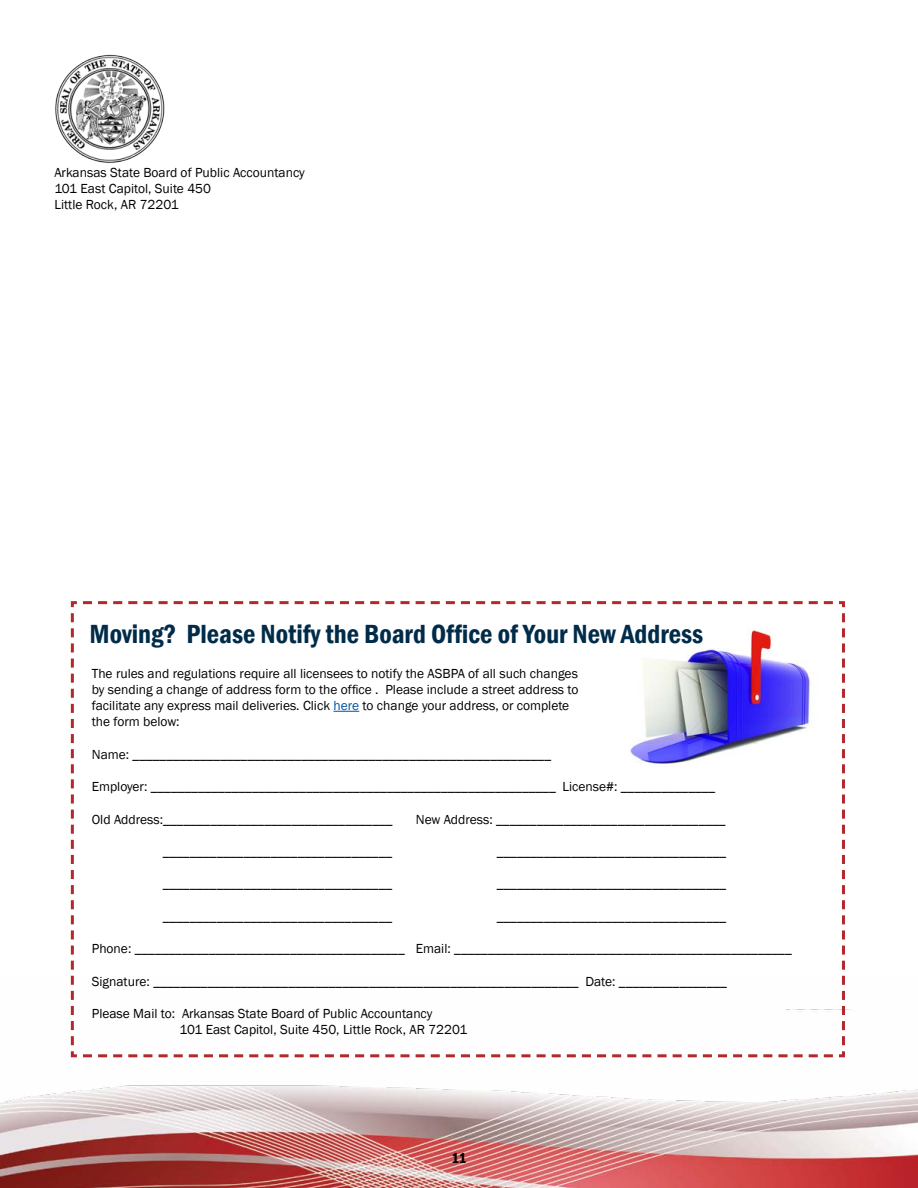
<style>
.page{position:relative;width:918px;height:1188px;background:#fff}
.page>*{position:absolute;margin:0;border:0;box-sizing:border-box;transform-origin:0 0}
.t1{font:600 condensed 27px "Franklin Gothic";color:#002b49}
.t2{font:600 condensed 15px "Franklin Gothic";color:#000}
.t3{font:13.5px/16.2px "Franklin Gothic";color:#000}
.s1{color:#0054a4}
</style>
<div class="page">
<img style="left:0;top:1009px;width:918px;height:179px">
<img style="left:55px;top:54px;width:110px;height:109px">
<svg style="left:69px;top:601px;width:777px;height:458px"></svg>
<svg style="left:333px;top:711px;width:26px;height:1px"></svg>
<p class="t3" style="left:54px;top:165px;width:252px">Arkansas State Board of Public Accountancy<br>101 East Capitol, Suite 450<br>Little Rock, AR 72201</p>
<h1 class="t1" style="left:90px;top:616px;width:615px">Moving? Please Notify the Board Office of Your New Address</h1>
<p class="t3" style="left:92px;top:666px;width:488px">The rules and regulations require all licensees to notify the ASBPA of all such changes by sending a change of address form to the office . Please include a street address to facilitate any express mail deliveries. Click <span class="s1">here</span> to change your address, or complete the form below:</p>
<p class="t3" style="left:92px;top:747px;width:461px">Name: ______________________________________________________________</p>
<p class="t3" style="left:92px;top:779px;width:625px">Employer: ____________________________________________________________ License#: ______________</p>
<p class="t3" style="left:92px;top:811px;width:302px">Old Address:__________________________________</p>
<p class="t3" style="left:416px;top:811px;width:311px">New Address: __________________________________</p>
<p class="t3" style="left:163px;top:844px;width:231px">__________________________________</p>
<p class="t3" style="left:497px;top:844px;width:231px">__________________________________</p>
<p class="t3" style="left:163px;top:876px;width:231px">__________________________________</p>
<p class="t3" style="left:497px;top:876px;width:231px">__________________________________</p>
<p class="t3" style="left:163px;top:909px;width:231px">__________________________________</p>
<p class="t3" style="left:497px;top:909px;width:231px">__________________________________</p>
<p class="t3" style="left:92px;top:941px;width:701px">Phone: ________________________________________ Email: __________________________________________________</p>
<p class="t3" style="left:92px;top:973px;width:637px">Signature: _______________________________________________________________ Date: ________________</p>
<p class="t3" style="left:180px;top:1006px;width:289px;text-indent:-88px">Please Mail to: Arkansas State Board of Public Accountancy<br>101 East Capitol, Suite 450, Little Rock, AR 72201</p>
<p class="t2" style="left:452px;top:1148px;width:16px">11</p>
</div>
